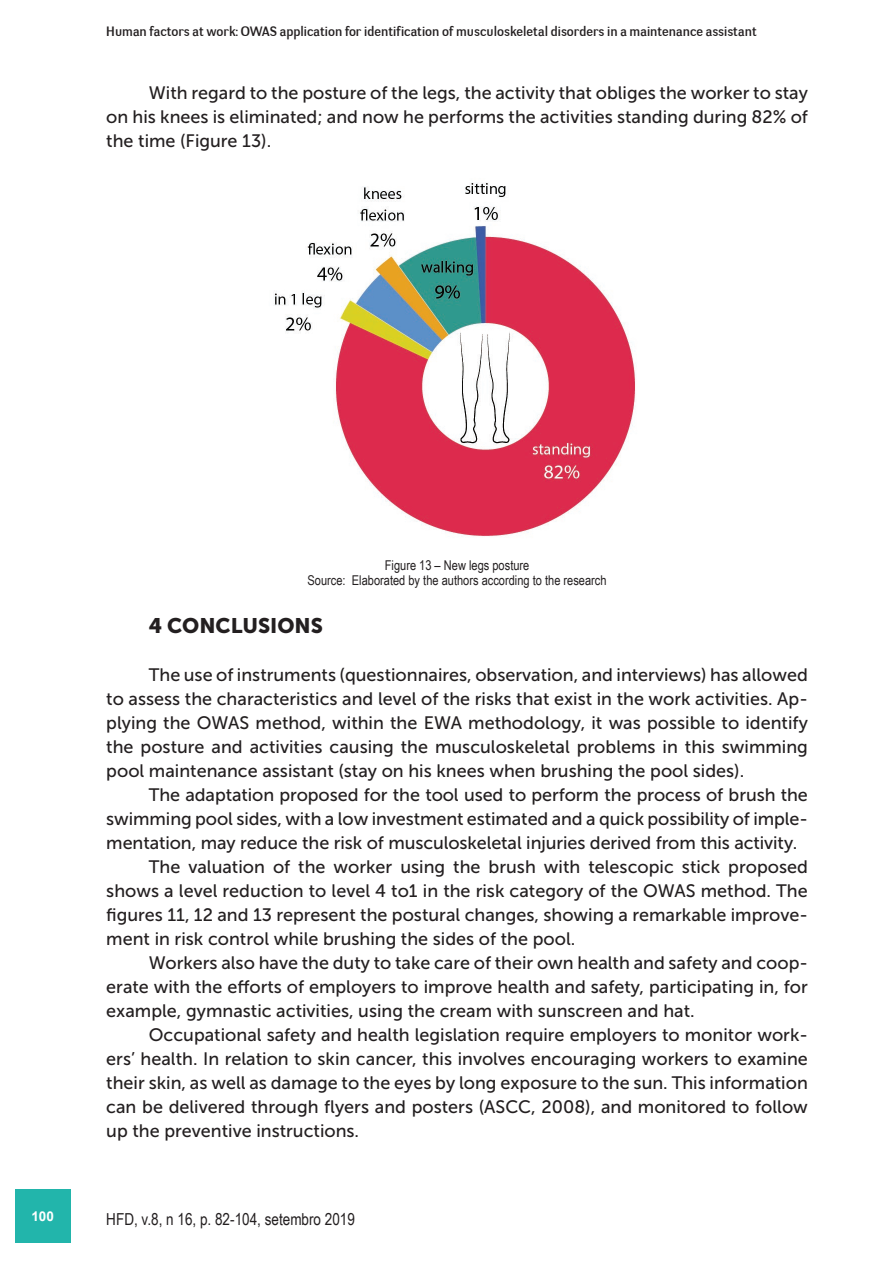
<style>
.page{position:relative;width:893px;height:1263px;background:#fff}
.page>*{position:absolute;margin:0;border:0;box-sizing:border-box;transform-origin:0 0}
.t1{font:21px "Museo Sans 900";color:#231f20}
.t2{font:18px/24px "Museo Sans 500";color:#231f20;text-align:justify}
.t3{font:16.5px "Arial Narrow";color:#231f20}
.t4{font:13.5px "Negotiate Free";color:#231f20}
.t5{font:13.5px/15px "Arial Narrow";color:#231f20;text-align:center}
.t6{font:700 13.5px "Arial";color:#fff}
</style>
<div class="page">
<div style="left:15px;top:1189px;width:55px;height:53px;background:#22b5ab"></div>
<img style="left:274px;top:182px;width:362px;height:355px">
<p class="t4" style="left:106px;top:23px;width:652px">Human factors at work: OWAS application for identification of musculoskeletal disorders in a maintenance assistant</p>
<p class="t2" style="left:106px;top:80px;width:703px;text-indent:43px">With regard to the posture of the legs, the activity that obliges the worker to stay on his knees is eliminated; and now he performs the activities standing during 82% of the time (Figure 13).</p>
<p class="t6" style="left:31px;top:1207px;width:24px">100</p>
<p class="t5" style="left:308px;top:557px;width:301px">Figure 13 – New legs posture<br>Source: Elaborated by the authors according to the research</p>
<p class="t1" style="left:149px;top:613px;width:176px">4 CONCLUSIONS</p>
<p class="t2" style="left:106px;top:662px;width:703px;text-indent:43px">The use of instruments (questionnaires, observation, and interviews) has allowed to assess the characteristics and level of the risks that exist in the work activities. Ap&shy;plying the OWAS method, within the EWA methodology, it was possible to identify the posture and activities causing the musculoskeletal problems in this swimming pool maintenance assistant (stay on his knees when brushing the pool sides).</p>
<p class="t2" style="left:149px;top:782px;width:661px">The adaptation proposed for the tool used to perform the process of brush the</p>
<p class="t2" style="left:106px;top:806px;width:703px">swimming pool sides, with a low investment estimated and a quick possibility of imple-</p>
<p class="t2" style="left:106px;top:830px;width:692px">mentation, may reduce the risk of musculoskeletal injuries derived from this activity.</p>
<p class="t2" style="left:149px;top:854px;width:661px">The valuation of the worker using the brush with telescopic stick proposed</p>
<p class="t2" style="left:106px;top:878px;width:703px">shows a level reduction to level 4 to1 in the risk category of the OWAS method. The</p>
<p class="t2" style="left:106px;top:902px;width:703px">figures 11, 12 and 13 represent the postural changes, showing a remarkable improve-</p>
<p class="t2" style="left:106px;top:926px;width:470px">ment in risk control while brushing the sides of the pool.</p>
<p class="t2" style="left:149px;top:950px;width:661px">Workers also have the duty to take care of their own health and safety and coop-</p>
<p class="t2" style="left:106px;top:974px;width:703px">erate with the efforts of employers to improve health and safety, participating in, for</p>
<p class="t2" style="left:106px;top:998px;width:590px">example, gymnastic activities, using the cream with sunscreen and hat.</p>
<p class="t2" style="left:149px;top:1022px;width:661px">Occupational safety and health legislation require employers to monitor work-</p>
<p class="t2" style="left:106px;top:1046px;width:703px">ers’ health. In relation to skin cancer, this involves encouraging workers to examine</p>
<p class="t2" style="left:106px;top:1070px;width:703px">their skin, as well as damage to the eyes by long exposure to the sun. This information</p>
<p class="t2" style="left:106px;top:1094px;width:703px">can be delivered through flyers and posters (ASCC, 2008), and monitored to follow</p>
<p class="t2" style="left:106px;top:1118px;width:254px">up the preventive instructions.</p>
<p class="t3" style="left:106px;top:1206px;width:250px">HFD, v.8, n 16, p. 82-104, setembro 2019</p>
</div>
